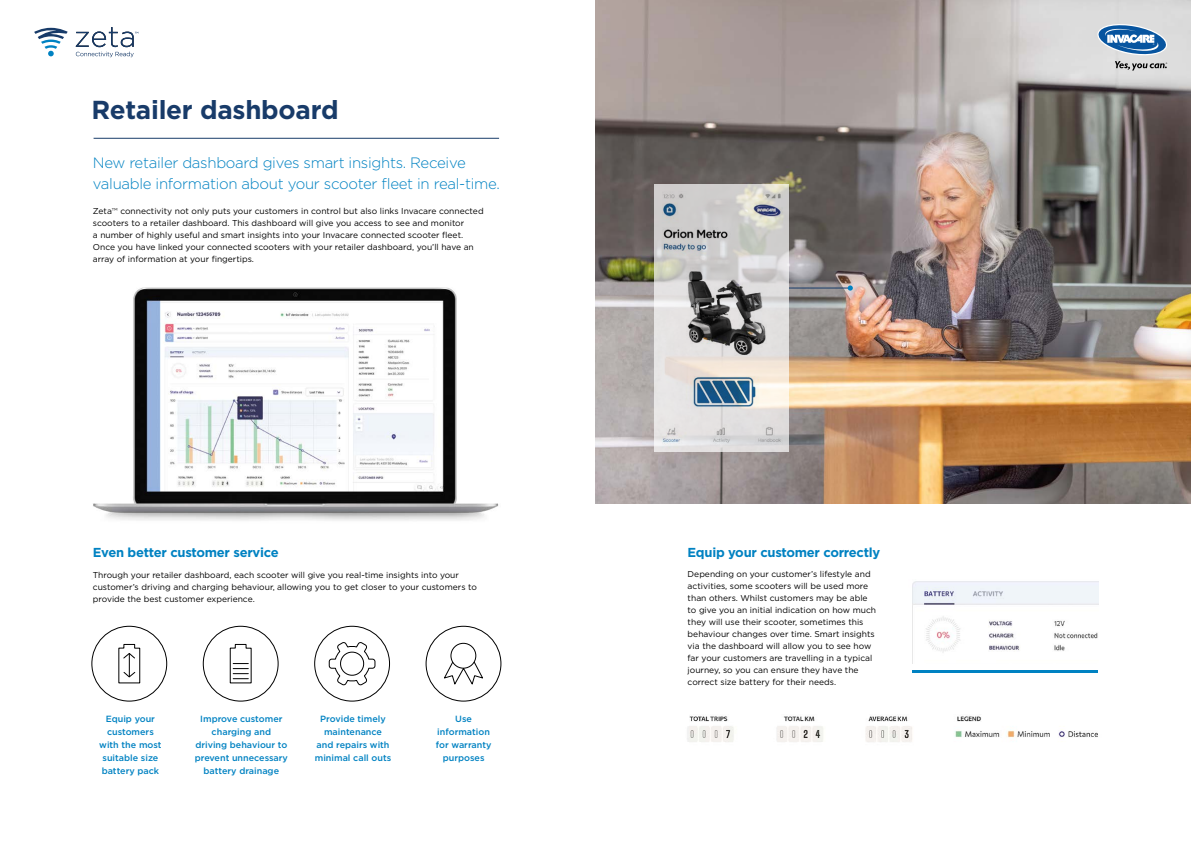
<style>
.page{position:relative;width:1191px;height:842px;background:#fff}
.page>*{position:absolute;margin:0;border:0;box-sizing:border-box;transform-origin:0 0}
.t1{font:700 26px "Gotham";letter-spacing:-.01em;color:#183b69}
.t2{font:300 15px/21px "Gotham";letter-spacing:-.02em;color:#0082c2}
.t3{font:700 13px "Gotham";letter-spacing:-.02em;color:#0082c2}
.t4{font:500 9px/13px "Gotham";color:#0082c2;text-align:center}
.t5{font:8.5px/12px "Gotham";color:#000}
.s1{font-weight:300}
</style>
<div class="page">
<img style="left:595px;top:0;width:596px;height:503px">
<svg style="left:1097px;top:22px;width:70px;height:49px;background:#98b0c7"></svg>
<img style="left:93px;top:287px;width:406px;height:234px">
<svg style="left:34px;top:28px;width:34px;height:28px"></svg>
<svg style="left:76px;top:27px;width:62px;height:30px"></svg>
<div style="left:91px;top:626px;width:76px;height:75px;border:1px solid #000;border-radius:50%"></div>
<svg style="left:118px;top:644px;width:22px;height:40px"></svg>
<div style="left:203px;top:626px;width:75px;height:75px;border:1px solid #000;border-radius:50%"></div>
<svg style="left:229px;top:644px;width:23px;height:40px"></svg>
<div style="left:314px;top:626px;width:76px;height:75px;border:1px solid #000;border-radius:50%"></div>
<svg style="left:328px;top:642px;width:48px;height:44px"></svg>
<div style="left:426px;top:626px;width:75px;height:75px;border:1px solid #000;border-radius:50%"></div>
<div style="left:450px;top:643px;width:26px;height:25px;border:1px solid #000;border-radius:50%"></div>
<svg style="left:444px;top:661px;width:39px;height:24px"></svg>
<hr style="left:94px;top:138px;width:405px;height:1px;background:#183b69">
<img style="left:912px;top:581px;width:186px;height:82px">
<hr style="left:912px;top:670px;width:186px;height:2px;background:#0082c2">
<img style="left:687px;top:716px;width:411px;height:26px">
<hr style="left:789px;top:288px;width:59px;height:1px;background:#183b69">
<svg style="left:847px;top:285px;width:6px;height:6px"></svg>
<img style="left:654px;top:184px;width:136px;height:270px">
<h1 class="t1" style="left:91px;top:93px;width:249px">Retailer dashboard</h1>
<h2 class="t2" style="left:93px;top:152px;width:408px">New retailer dashboard gives smart insights. Receive valuable information about your scooter fleet in real-time.</h2>
<p class="t5" style="left:93px;top:205px;width:392px">Zeta<span class="s1">™</span> connectivity not only puts your customers in control but also links Invacare connected scooters to a retailer dashboard. This dashboard will give you access to see and monitor<br>a number of highly useful and smart insights into your Invacare connected scooter fleet.<br>Once you have linked your connected scooters with your retailer dashboard, you’ll have an array of information at your fingertips.</p>
<h3 class="t3" style="left:93px;top:544px;width:187px">Even better customer service</h3>
<p class="t5" style="left:93px;top:568px;width:385px">Through your retailer dashboard, each scooter will give you real-time insights into your customer’s driving and charging behaviour, allowing you to get closer to your customers to provide the best customer experience.</p>
<p class="t4" style="left:99px;top:712px;width:64px">Equip your customers with the most suitable size battery pack</p>
<p class="t4" style="left:195px;top:712px;width:95px">Improve customer charging and driving behaviour to prevent unnecessary battery drainage</p>
<p class="t4" style="left:315px;top:712px;width:78px">Provide timely maintenance and repairs with minimal call outs</p>
<p class="t4" style="left:436px;top:712px;width:57px">Use information for warranty purposes</p>
<h3 class="t3" style="left:687px;top:544px;width:194px">Equip your customer correctly</h3>
<p class="t5" style="left:687px;top:567px;width:190px">Depending on your customer’s lifestyle and activities, some scooters will be used more than others. Whilst customers may be able to give you an initial indication on how much they will use their scooter, sometimes this behaviour changes over time. Smart insights via the dashboard will allow you to see how far your customers are travelling in a typical journey, so you can ensure they have the correct size battery for their needs.</p>
</div>
